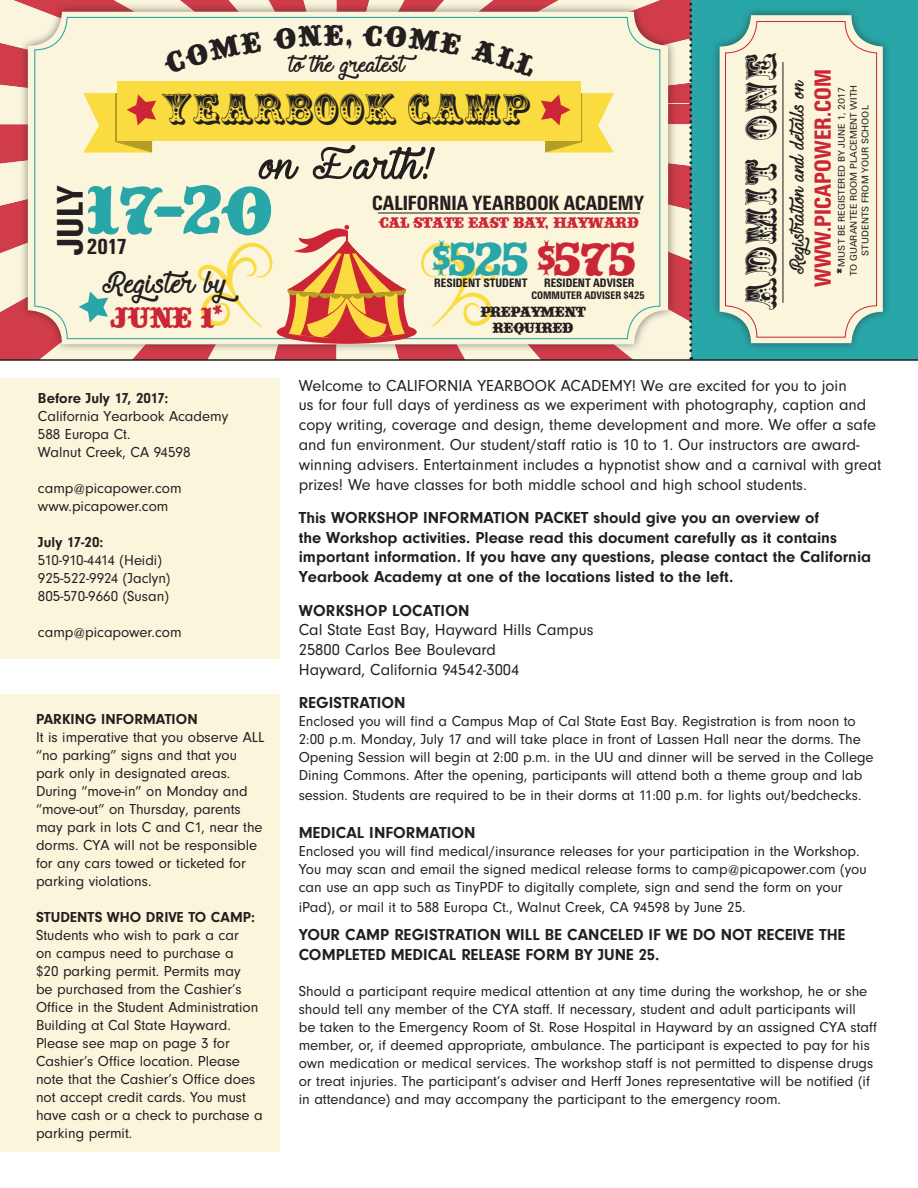
<style>
.page{position:relative;width:918px;height:1188px;background:#fff}
.page>*{position:absolute;margin:0;border:0;box-sizing:border-box;transform-origin:0 0}
.t1{font:66.75px "Big Top";color:#29a6a8}
.t2{font:45.9px "Big Top";letter-spacing:-.09em;color:#29a6a8}
.t3{font:39.15px "Circus";color:#231f20}
.t4{font:39.15px "Circus";letter-spacing:.04em;color:#231f20}
.t5{font:700 condensed 38.4px "AHJ Urbano";color:#231f20}
.t6{font:28.5px "Big Top";color:#cc2636}
.t7{font:28.5px "Big Top";color:#231f20}
.t8{font:700 condensed 24.15px "AHJ Urbano";color:#cc2636}
.t9{font:24px "Requited Script Demo";color:#231f20}
.t10{font:700 condensed 22.65px "AHJ Urbano";color:#231f20}
.t11{font:700 condensed 21.45px "AHJ Urbano";color:#231f20}
.t12{font:18.45px "Requited Script Demo";color:#231f20}
.t13{font:16.5px/19.8px "AHJ Noveo Sans";color:#231f20}
.t14{font:700 16.5px/19.8px "AHJ Noveo Sans";color:#231f20}
.t15{font:15.6px "Requited Script Demo";color:#231f20}
.t16{font:15px/18px "AHJ Noveo Sans";color:#231f20}
.t17{font:700 15px "AHJ Noveo Sans";color:#231f20}
.t18{font:15px "AHJ Noveo Sans";letter-spacing:-.025em;color:#231f20}
.t19{font:14.85px "Big Top";letter-spacing:-.09em;color:#cc2636}
.t20{font:14.25px "Big Top";letter-spacing:-.09em;color:#231f20}
.t21{font:700 condensed 12.75px "AHJ Urbano";color:#231f20}
.t22{font:700 condensed 11.4px "AHJ Urbano";color:#231f20}
.t23{font:9.9px/12px "AHJ Urbano";letter-spacing:.015em;color:#231f20;text-align:center}
.s1{color:#cc2636}
.s2{font-family:"Requited Script Demo";font-size:14.25px}
.s3{font-weight:700}
</style>
<div class="page">
<div style="left:0;top:378px;width:279px;height:280px;background:#faf5db"></div>
<div style="left:0;top:695px;width:279px;height:457px;background:#faf5db"></div>
<div style="left:691px;top:0;width:227px;height:360px;background:#29a6a8"></div>
<div style="left:711px;top:7px;width:181px;height:345px;background:#231f20;opacity:.55"></div>
<div style="left:720px;top:15px;width:163px;height:328px;background:#faf5db;border-radius:31px"></div>
<svg style="left:0;top:0;width:689px;height:359px;background:#e59994"></svg>
<svg style="left:689px;top:0;width:3px;height:359px"></svg>
<div style="left:19px;top:3px;width:658px;height:351px;background:#231f20;opacity:.55"></div>
<div style="left:28px;top:12px;width:640px;height:332px;background:#faf5db;border-radius:34px"></div>
<svg style="left:259px;top:145px;width:176px;height:34px"></svg>
<div style="left:117px;top:81px;width:464px;height:60px;background:#fadb40"></div>
<svg style="left:83px;top:93px;width:73px;height:60px"></svg>
<svg style="left:541px;top:93px;width:73px;height:60px"></svg>
<div style="left:277px;top:320px;width:140px;height:24px;background:#cc2636;border-radius:50%"></div>
<svg style="left:282px;top:224px;width:222px;height:115px"></svg>
<hr style="left:378px;top:212px;width:262px;height:2px;background:#231f20">
<hr style="left:782px;top:62px;width:1px;height:241px;background:#231f20">
<div style="left:725px;top:21px;width:152px;height:317px;border:1px solid #cc2636;border-radius:31px"></div>
<svg style="left:79px;top:291px;width:29px;height:31px"></svg>
<hr style="left:0;top:359px;width:918px;height:2px;background:#231f20">
<svg style="left:198px;top:242px;width:75px;height:86px"></svg>
<p class="t7" style="left:345px;top:16px;width:11px">,</p>
<p class="t12" style="left:289px;top:50px;width:131px">to the greatest</p>
<p class="t3" style="left:162px;top:89px;width:371px">YEARBOOK CAMP</p>
<p class="t1" style="left:84px;top:165px;width:192px">17-20</p>
<p class="t5" style="left:48px;top:255px;width:71px;rotate:-90deg">JULY</p>
<p class="t10" style="left:87px;top:234px;width:42px">2017</p>
<p class="t9" style="left:102px;top:264px;width:141px">Register by</p>
<p class="t6" style="left:110px;top:298px;width:107px">JUNE 1</p>
<p class="t11" style="left:372px;top:190px;width:273px">CALIFORNIA YEARBOOK ACADEMY</p>
<p class="t19" style="left:378px;top:212px;width:262px">CAL STATE EAST BAY, HAYWARD</p>
<p class="t2" style="left:432px;top:228px;width:207px">$525 <span class="s1">$575</span></p>
<p class="t20" style="left:480px;top:302px;width:108px">PREPAYMENT</p>
<p class="t20" style="left:492px;top:318px;width:83px">REQUIRED</p>
<p class="t21" style="left:434px;top:276px;width:95px">RESIDENT STUDENT</p>
<p class="t21" style="left:544px;top:276px;width:92px">RESIDENT ADVISER</p>
<p class="t22" style="left:532px;top:288px;width:115px">COMMUTER ADVISER $425</p>
<p class="t4" style="left:740px;top:310px;width:260px;rotate:-90deg">ADMIT ONE</p>
<p class="t8" style="left:809px;top:287px;width:219px;rotate:-90deg">WWW.PICAPOWER.COM</p>
<p class="t15" style="left:785px;top:274px;width:197px;rotate:-90deg">Registration and details on</p>
<p class="t23" style="left:836px;top:276px;width:193px;rotate:-90deg"><span class="s2">*</span>MUST BE REGISTERED BY JUNE 1, 2017<br>TO GUARANTEE ROOM PLACEMENT WITH<br>STUDENTS FROM YOUR SCHOOL</p>
<p class="t17" style="left:38px;top:390px;width:132px">Before July 17, 2017:</p>
<p class="t16" style="left:38px;top:407px;width:192px">California Yearbook Academy</p>
<p class="t16" style="left:38px;top:425px;width:94px">588 Europa Ct.</p>
<p class="t16" style="left:38px;top:443px;width:154px">Walnut Creek, CA 94598</p>
<p class="t16" style="left:38px;top:479px;width:145px">camp@picapower.com</p>
<p class="t16" style="left:38px;top:497px;width:132px">www.picapower.com</p>
<p class="t17" style="left:38px;top:534px;width:67px">July 17-20:</p>
<p class="t18" style="left:38px;top:552px;width:125px">510-910-4414 (Heidi)</p>
<p class="t16" style="left:38px;top:569px;width:134px">925-522-9924 (Jaclyn)</p>
<p class="t16" style="left:38px;top:587px;width:132px">805-570-9660 (Susan)</p>
<p class="t16" style="left:38px;top:623px;width:145px">camp@picapower.com</p>
<p class="t17" style="left:36px;top:711px;width:163px">PARKING INFORMATION</p>
<p class="t16" style="left:36px;top:728px;width:230px">It is imperative that you observe ALL</p>
<p class="t16" style="left:36px;top:746px;width:228px">“no parking” signs and that you park only in designated areas.<br>During “move-in” on Monday and “move-out” on Thursday, parents may park in lots C and C1, near the dorms. CYA will not be responsible for any cars towed or ticketed for parking violations.</p>
<p class="t16" style="left:36px;top:908px;width:228px"><span class="s3">STUDENTS WHO DRIVE TO CAMP:<br></span>Students who wish to park a car<br>on campus need to purchase a<br>$20 parking permit. Permits may<br>be purchased from the Cashier’s<br>Office in the Student Administration<br>Building at Cal State Hayward.<br>Please see map on page 3 for<br>Cashier’s Office location. Please note that the Cashier’s Office does not accept credit cards. You must have cash or a check to purchase a parking permit.</p>
<p class="t13" style="left:299px;top:376px;width:584px">Welcome to CALIFORNIA YEARBOOK ACADEMY! We are excited for you to join<br>us for four full days of yerdiness as we experiment with photography, caption and copy writing, coverage and design, theme development and more. We offer a safe and fun environment. Our student/staff ratio is 10 to 1. Our instructors are award&shy;winning advisers. Entertainment includes a hypnotist show and a carnival with great prizes! We have classes for both middle school and high school students.</p>
<p class="t14" style="left:299px;top:508px;width:574px">This WORKSHOP INFORMATION PACKET should give you an overview of<br>the Workshop activities. Please read this document carefully as it contains important information. If you have any questions, please contact the California Yearbook Academy at one of the locations listed to the left.</p>
<p class="t14" style="left:299px;top:600px;width:172px">WORKSHOP LOCATION</p>
<p class="t13" style="left:299px;top:620px;width:296px">Cal State East Bay, Hayward Hills Campus<br>25800 Carlos Bee Boulevard<br>Hayward, California 94542-3004</p>
<p class="t14" style="left:299px;top:693px;width:108px">REGISTRATION</p>
<p class="t16" style="left:299px;top:713px;width:576px">Enclosed you will find a Campus Map of Cal State East Bay. Registration is from noon to 2:00 p.m. Monday, July 17 and will take place in front of Lassen Hall near the dorms. The Opening Session will begin at 2:00 p.m. in the UU and dinner will be served in the College Dining Commons. After the opening, participants will attend both a theme group and lab</p>
<p class="t16" style="left:299px;top:786px;width:564px">session. Students are required to be in their dorms at 11:00 p.m. for lights out/bedchecks.</p>
<p class="t14" style="left:299px;top:823px;width:178px">MEDICAL INFORMATION</p>
<p class="t16" style="left:299px;top:842px;width:569px">Enclosed you will find medical/insurance releases for your participation in the Workshop.<br>You may scan and email the signed medical release forms to camp@picapower.com (you can use an app such as TinyPDF to digitally complete, sign and send the form on your</p>
<p class="t16" style="left:299px;top:898px;width:448px">iPad), or mail it to 588 Europa Ct., Walnut Creek, CA 94598 by June 25.</p>
<p class="t14" style="left:299px;top:925px;width:548px">YOUR CAMP REGISTRATION WILL BE CANCELED IF WE DO NOT RECEIVE THE<br>COMPLETED MEDICAL RELEASE FORM BY JUNE 25.</p>
<p class="t16" style="left:299px;top:983px;width:580px">Should a participant require medical attention at any time during the workshop, he or she should tell any member of the CYA staff. If necessary, student and adult participants will<br>be taken to the Emergency Room of St. Rose Hospital in Hayward by an assigned CYA staff member, or, if deemed appropriate, ambulance. The participant is expected to pay for his own medication or medical services. The workshop staff is not permitted to dispense drugs or treat injuries. The participant’s adviser and Herff Jones representative will be notified (if in attendance) and may accompany the participant to the emergency room.</p>
</div>
